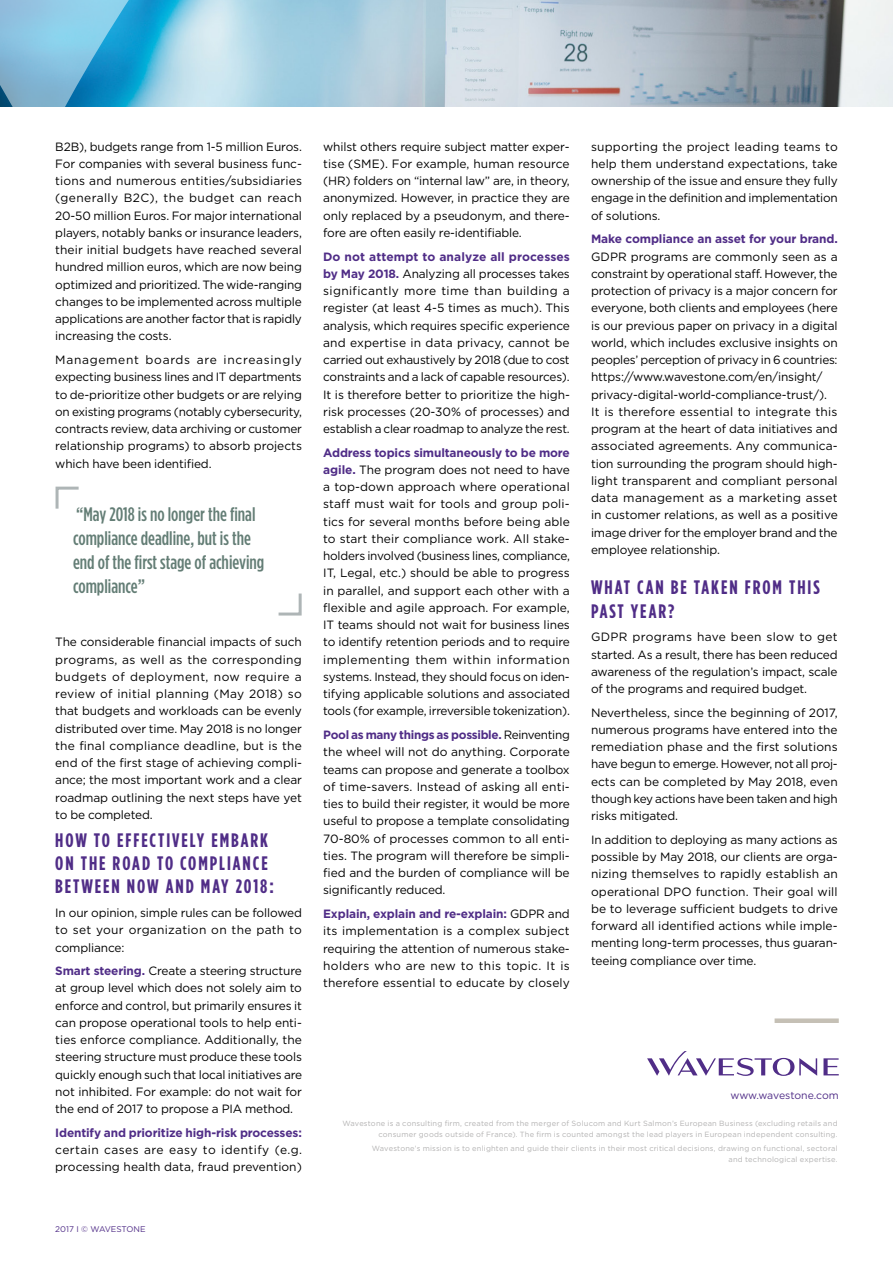
<style>
.page{position:relative;width:893px;height:1263px;background:#fff}
.page>*{position:absolute;margin:0;border:0;box-sizing:border-box;transform-origin:0 0}
.t1{font:700 19.5px/23.4px "Gotham Condensed";letter-spacing:.1em;color:#502d87}
.t2{font:500 19.5px/24px "Gotham Condensed";color:#637d75}
.t3{font:12px/17.2px "Gotham";letter-spacing:-.01em;color:#000;text-align:justify}
.t4{font:700 12px "Gotham";letter-spacing:-.01em;color:#502d87}
.t5{font:10.5px "Gotham";letter-spacing:-.01em;color:#502d87}
.t6{font:8.25px "Gotham";color:#502d87}
.t7{font:7.5px/10.5px "Gotham";letter-spacing:.025em;color:#b3b2b2;text-align:right}
.s1{font-weight:700;color:#502d87}
</style>
<div class="page">
<svg style="left:823px;top:1058px;width:16px;height:17px"></svg>
<svg style="left:647px;top:1051px;width:170px;height:25px"></svg>
<div style="left:775px;top:1018px;width:64px;height:5px;background:#c5c0b5"></div>
<img style="left:323px;top:0;width:570px;height:106px">
<svg style="left:0;top:0;width:323px;height:107px"></svg>
<svg style="left:55px;top:486px;width:24px;height:23px"></svg>
<svg style="left:278px;top:593px;width:24px;height:23px"></svg>
<p class="t3" style="left:55px;top:137px;width:248px">B2B), budgets range from 1-5 million Euros.<br>For companies with several business func&shy;tions and numerous entities/subsidiaries (generally B2C), the budget can reach 20-50 million Euros. For major international players, notably banks or insurance leaders, their initial budgets have reached several hundred million euros, which are now being optimized and prioritized. The wide-ranging changes to be implemented across multiple applications are another factor that is rapidly increasing the costs.</p>
<p class="t3" style="left:55px;top:351px;width:248px">Management boards are increasingly expecting business lines and IT departments to de-prioritize other budgets or are relying on existing programs (notably cybersecurity, contracts review, data archiving or customer relationship programs) to absorb projects which have been identified.</p>
<h1 class="t2" style="left:73px;top:501px;width:193px">“May 2018 is no longer the final compliance deadline, but is the end of the first stage of achieving compliance”</h1>
<p class="t3" style="left:55px;top:633px;width:248px">The considerable financial impacts of such programs, as well as the corresponding budgets of deployment, now require a review of initial planning (May 2018) so that budgets and workloads can be evenly distributed over time. May 2018 is no longer the final compliance deadline, but is the end of the first stage of achieving compli&shy;ance; the most important work and a clear roadmap outlining the next steps have yet to be completed.</p>
<h1 class="t1" style="left:55px;top:828px;width:220px">HOW TO EFFECTIVELY EMBARK<br>ON THE ROAD TO COMPLIANCE<br>BETWEEN NOW AND MAY 2018:</h1>
<p class="t3" style="left:55px;top:904px;width:248px">In our opinion, simple rules can be followed to set your organization on the path to compliance:</p>
<p class="t3" style="left:55px;top:962px;width:248px"><span class="s1">Smart steering.</span> Create a steering structure at group level which does not solely aim to enforce and control, but primarily ensures it can propose operational tools to help enti&shy;ties enforce compliance. Additionally, the steering structure must produce these tools quickly enough such that local initiatives are not inhibited. For example: do not wait for the end of 2017 to propose a PIA method.</p>
<p class="t4" style="left:55px;top:1125px;width:248px">Identify and prioritize high-risk processes:</p>
<p class="t3" style="left:55px;top:1141px;width:248px">certain cases are easy to identify (e.g. processing health data, fraud prevention)</p>
<p class="t6" style="left:55px;top:1224px;width:92px">2017 I © WAVESTONE</p>
<p class="t3" style="left:323px;top:137px;width:248px">whilst others require subject matter exper&shy;tise (SME). For example, human resource (HR) folders on “internal law” are, in theory, anonymized. However, in practice they are only replaced by a pseudonym, and there&shy;fore are often easily re-identifiable.</p>
<p class="t3" style="left:323px;top:247px;width:248px"><span class="s1">Do not attempt to analyze all processes by May 2018.</span> Analyzing all processes takes significantly more time than building a register (at least 4-5 times as much). This analysis, which requires specific experience and expertise in data privacy, cannot be carried out exhaustively by 2018 (due to cost constraints and a lack of capable resources).<br>It is therefore better to prioritize the high&shy;risk processes (20-30% of processes) and establish a clear roadmap to analyze the rest.</p>
<p class="t3" style="left:323px;top:444px;width:248px"><span class="s1">Address topics simultaneously to be more agile.</span> The program does not need to have a top-down approach where operational staff must wait for tools and group poli&shy;tics for several months before being able to start their compliance work. All stake&shy;holders involved (business lines, compliance, IT, Legal, etc.) should be able to progress in parallel, and support each other with a flexible and agile approach. For example, IT teams should not wait for business lines to identify retention periods and to require implementing them within information systems. Instead, they should focus on iden&shy;tifying applicable solutions and associated tools (for example, irreversible tokenization).</p>
<p class="t3" style="left:323px;top:726px;width:248px"><span class="s1">Pool as many things as possible.</span> Reinventing the wheel will not do anything. Corporate teams can propose and generate a toolbox of time-savers. Instead of asking all enti&shy;ties to build their register, it would be more useful to propose a template consolidating 70-80% of processes common to all enti&shy;ties. The program will therefore be simpli&shy;fied and the burden of compliance will be significantly reduced.</p>
<p class="t3" style="left:323px;top:905px;width:248px"><span class="s1">Explain, explain and re-explain:</span> GDPR and its implementation is a complex subject requiring the attention of numerous stake&shy;holders who are new to this topic. It is therefore essential to educate by closely</p>
<p class="t3" style="left:591px;top:137px;width:248px">supporting the project leading teams to help them understand expectations, take ownership of the issue and ensure they fully engage in the definition and implementation of solutions.</p>
<p class="t4" style="left:591px;top:231px;width:248px">Make compliance an asset for your brand.</p>
<p class="t3" style="left:591px;top:247px;width:248px;text-align:left">GDPR programs are commonly seen as a constraint by operational staff. However, the protection of privacy is a major concern for everyone, both clients and employees (here is our previous paper on privacy in a digital world, which includes exclusive insights on peoples’ perception of privacy in 6 countries: https://www.wavestone.com/en/insight/ privacy-digital-world-compliance-trust/).<br>It is therefore essential to integrate this program at the heart of data initiatives and associated agreements. Any communica&shy;tion surrounding the program should high&shy;light transparent and compliant personal data management as a marketing asset in customer relations, as well as a positive image driver for the employer brand and the employee relationship.</p>
<h1 class="t1" style="left:591px;top:576px;width:230px">WHAT CAN BE TAKEN FROM THIS<br>PAST YEAR?</h1>
<p class="t3" style="left:591px;top:628px;width:248px">GDPR programs have been slow to get started. As a result, there has been reduced awareness of the regulation’s impact, scale of the programs and required budget.</p>
<p class="t3" style="left:591px;top:703px;width:248px">Nevertheless, since the beginning of 2017, numerous programs have entered into the remediation phase and the first solutions have begun to emerge. However, not all proj&shy;ects can be completed by May 2018, even though key actions have been taken and high risks mitigated.</p>
<p class="t3" style="left:591px;top:831px;width:248px">In addition to deploying as many actions as possible by May 2018, our clients are orga&shy;nizing themselves to rapidly establish an operational DPO function. Their goal will be to leverage sufficient budgets to drive forward all identified actions while imple&shy;menting long-term processes, thus guaran&shy;teeing compliance over time.</p>
<p class="t5" style="left:730px;top:1089px;width:110px">www.wavestone.com</p>
<p class="t7" style="left:342px;top:1118px;width:497px">Wavestone is a consulting firm, created from the merger of Solucom and Kurt Salmon’s European Business (excluding retails and consumer goods outside of France). The firm is counted amongst the lead players in European independent consulting.</p>
<p class="t7" style="left:372px;top:1143px;width:467px">Wavestone’s mission is to enlighten and guide their clients in their most critical decisions, drawing on functional, sectoral and technological expertise.</p>
</div>
